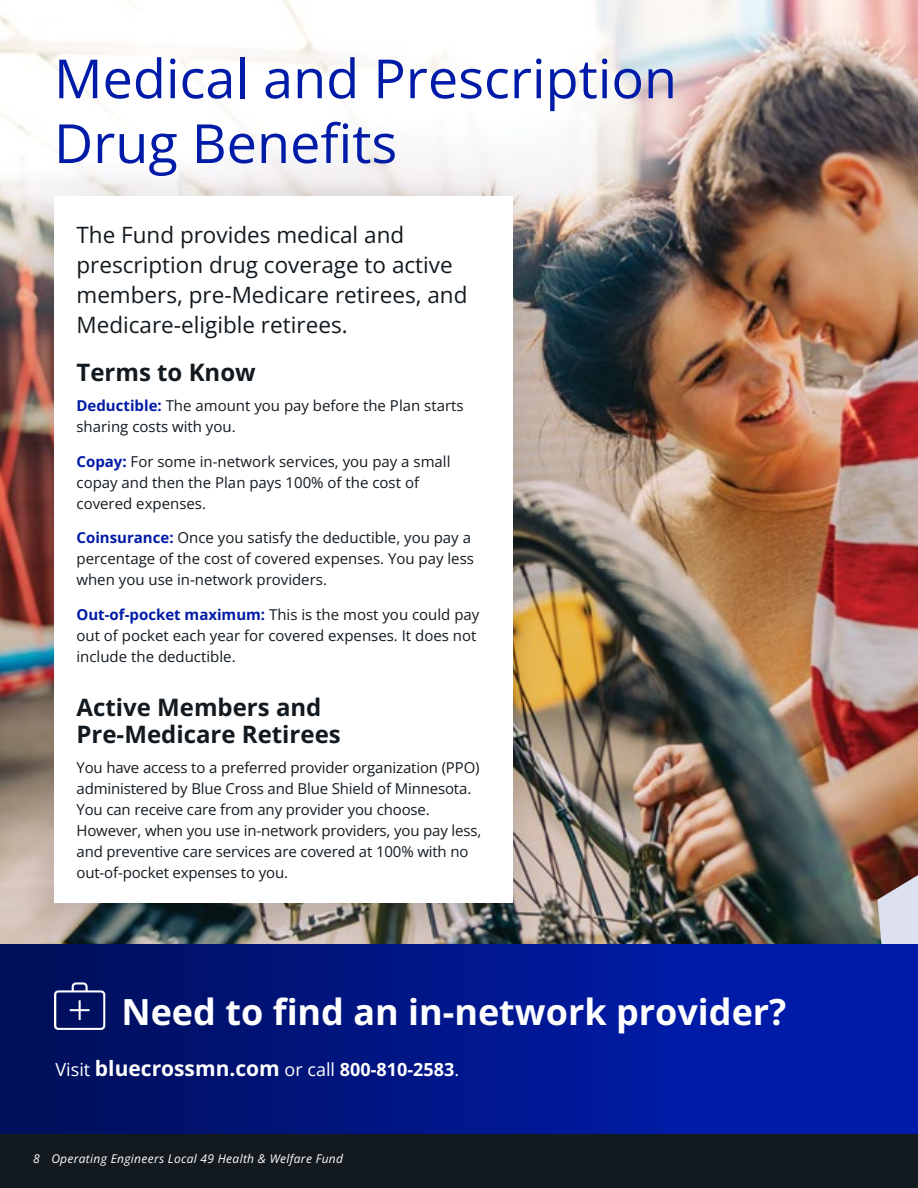
<style>
.page{position:relative;width:918px;height:1188px;background:#fff}
.page>*{position:absolute;margin:0;border:0;box-sizing:border-box;transform-origin:0 0}
.t1{font:54px/64.8px "Open Sans";color:#001ba7}
.sidebar_header{font:700 36px "Open Sans";color:#fff}
.t2{font:700 24px/27px "Open Sans";color:#121a20}
.intro_text{font:22.5px/30px "Open Sans";color:#121a20}
.sidebar_body{font:700 21px "Open Sans";color:#fff}
.body{font:15px/21px "Open Sans";color:#121a20}
.t3{font:italic 12px "Open Sans";letter-spacing:.025em;color:#fff}
.s1{font-weight:700;color:#001ba7}
.s2{font-weight:400;font-size:18px}
.s3{font-size:18px}
</style>
<div class="page">
<img style="left:0;top:0;width:918px;height:944px">
<svg style="left:878px;top:875px;width:40px;height:69px;background:#c1bac3"></svg>
<div style="left:8px;top:166px;width:551px;height:797px;background:#000;opacity:.15"></div>
<div style="left:54px;top:196px;width:459px;height:707px;background:#fff"></div>
<div style="left:0;top:944px;width:918px;height:190px;background:linear-gradient(to right,#000f5c,#001db6)"></div>
<svg style="left:54px;top:982px;width:51px;height:48px;background:#313d7e"></svg>
<div style="left:0;top:1134px;width:918px;height:54px;background:#121a20"></div>
<p class="t1" style="left:54px;top:45px;width:625px">Medical and Prescription<br>Drug Benefits</p>
<p class="intro_text" style="left:76px;top:219px;width:393px">The Fund provides medical and prescription drug coverage to active members, pre-Medicare retirees, and Medicare-eligible retirees.</p>
<p class="t2" style="left:76px;top:358px;width:181px">Terms to Know</p>
<p class="body" style="left:76px;top:395px;width:389px"><span class="s1">Deductible:</span> The amount you pay before the Plan starts sharing costs with you.</p>
<p class="body" style="left:76px;top:450px;width:375px"><span class="s1">Copay:</span> For some in-network services, you pay a small copay and then the Plan pays 100% of the cost of covered expenses.</p>
<p class="body" style="left:76px;top:527px;width:399px"><span class="s1">Coinsurance:</span> Once you satisfy the deductible, you pay a percentage of the cost of covered expenses. You pay less when you use in-network providers.</p>
<p class="body" style="left:76px;top:603px;width:404px"><span class="s1">Out-of-pocket maximum:</span> This is the most you could pay out of pocket each year for covered expenses. It does not include the deductible.</p>
<p class="t2" style="left:76px;top:693px;width:266px">Active Members and<br>Pre-Medicare Retirees</p>
<p class="body" style="left:76px;top:756px;width:406px">You have access to a preferred provider organization (PPO) administered by Blue Cross and Blue Shield of Minnesota.<br>You can receive care from any provider you choose.<br>However, when you use in-network providers, you pay less, and preventive care services are covered at 100% with no out-of-pocket expenses to you.</p>
<p class="sidebar_header" style="left:121px;top:987px;width:667px">Need to find an in-network provider?</p>
<p class="sidebar_body" style="left:55px;top:1053px;width:405px"><span class="s2">Visit</span> bluecrossmn.com <span class="s2">or call</span> <span class="s3">800-810-2583</span><span class="s2">.</span></p>
<p class="t3" style="left:33px;top:1150px;width:312px">8 Operating Engineers Local 49 Health &amp; Welfare Fund</p>
</div>
